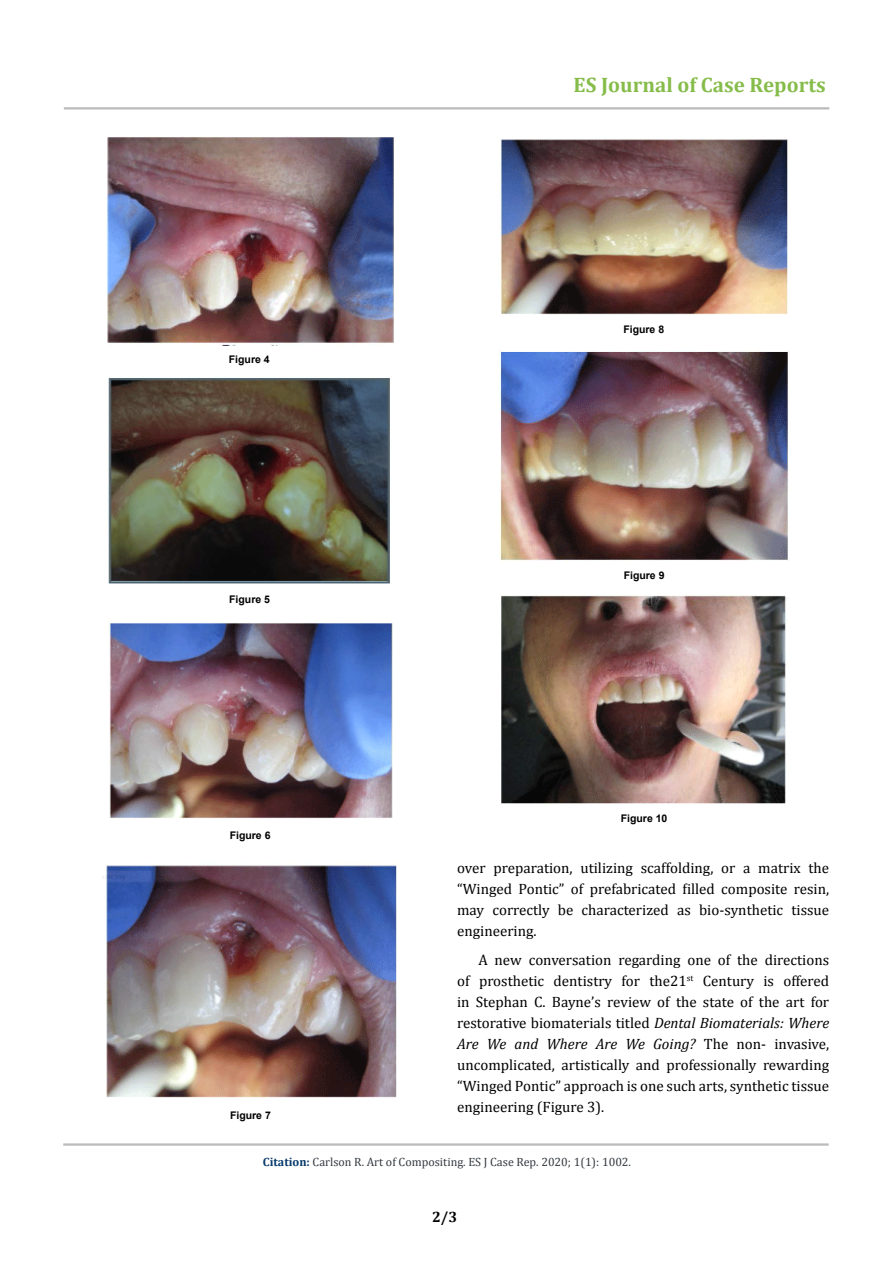
<style>
.page{position:relative;width:893px;height:1263px;background:#fff}
.page>*{position:absolute;margin:0;border:0;box-sizing:border-box;transform-origin:0 0}
.t1{font:700 21px "Cambria";color:#86bc4a}
.t2{font:15px/21px "Cambria";color:#000;text-align:justify}
.t3{font:700 15px "Cambria";color:#000}
.t4{font:12px "Cambria";color:#343a40}
.t5{font:700 10.5px "Arial";color:#000}
.s1{font-style:italic}
.s2{font-weight:700;color:#05396b}
</style>
<div class="page">
<hr style="left:63px;top:1144px;width:766px;height:1px;background:#000">
<hr style="left:63px;top:1145px;width:766px;height:1px;background:#000">
<hr style="left:64px;top:108px;width:765px;height:1px;background:#000">
<hr style="left:64px;top:109px;width:765px;height:1px;background:#000">
<img style="left:107px;top:137px;width:287px;height:208px">
<img style="left:108px;top:377px;width:283px;height:207px">
<img style="left:109px;top:623px;width:284px;height:195px">
<img style="left:102px;top:865px;width:296px;height:233px">
<img style="left:500px;top:139px;width:288px;height:176px">
<img style="left:499px;top:351px;width:290px;height:210px">
<img style="left:501px;top:595px;width:285px;height:209px">
<h1 class="t1" style="left:574px;top:70px;width:254px">ES Journal of Case Reports</h1>
<p class="t5" style="left:229px;top:352px;width:42px">Figure 4</p>
<p class="t5" style="left:229px;top:593px;width:42px">Figure 5</p>
<p class="t5" style="left:230px;top:829px;width:42px">Figure 6</p>
<p class="t5" style="left:230px;top:1108px;width:42px">Figure 7</p>
<p class="t5" style="left:623px;top:323px;width:42px">Figure 8</p>
<p class="t5" style="left:624px;top:568px;width:42px">Figure 9</p>
<p class="t5" style="left:621px;top:812px;width:48px">Figure 10</p>
<p class="t2" style="left:457px;top:857px;width:374px">over preparation, utilizing scaffolding, or a matrix the “Winged Pontic” of prefabricated filled composite resin, may correctly be characterized as bio-synthetic tissue engineering.</p>
<p class="t2" style="left:457px;top:950px;width:374px;text-indent:21px">A new conversation regarding one of the directions of prosthetic dentistry for the21<sup>st</sup> Century is offered in Stephan C. Bayne’s review of the state of the art for restorative biomaterials titled <span class="s1">Dental Biomaterials: Where Are We and Where Are We Going?</span> The non- invasive, uncomplicated, artistically and professionally rewarding “Winged Pontic” approach is one such arts, synthetic tissue engineering (Figure 3).</p>
<p class="t4" style="left:263px;top:1155px;width:370px"><span class="s2">Citation:</span> Carlson R. Art of Compositing. ES J Case Rep. 2020; 1(1): 1002.</p>
<p class="t3" style="left:432px;top:1206px;width:27px">2/3</p>
</div>
